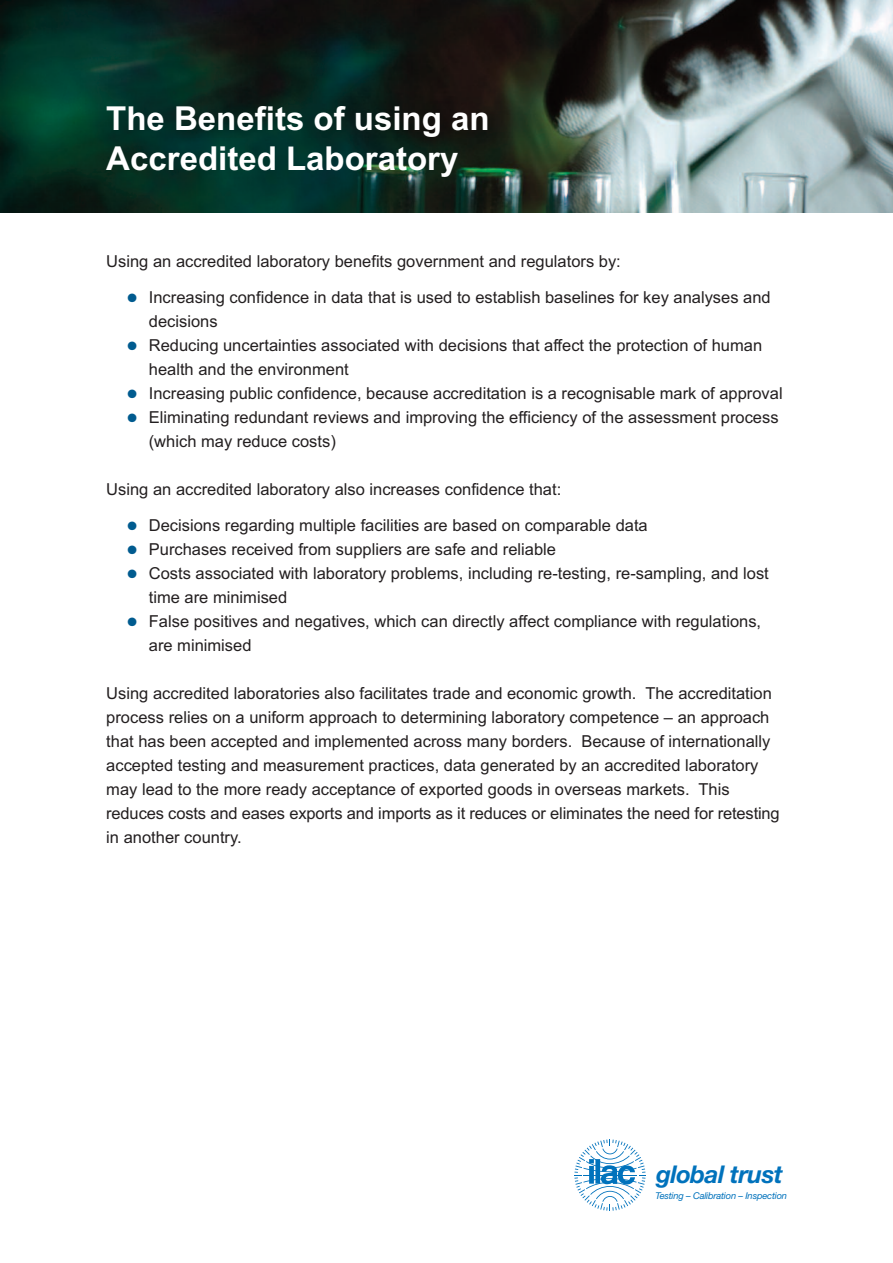
<style>
.page{position:relative;width:893px;height:1263px;background:#fff}
.page>*{position:absolute;margin:0;border:0;box-sizing:border-box;transform-origin:0 0}
.t1{font:700 33px/39.6px "Arial";color:#fff}
.t2{font:italic 700 24.45px "Helvetica Neue";letter-spacing:-.025em;color:#0072bc}
.t3{font:16.5px/24px "Arial";color:#231f20}
.t4{font:italic 9.3px "Helvetica Neue";letter-spacing:-.02em;color:#0072bc}
.s1{color:#005b8f}
</style>
<div class="page">
<img style="left:0;top:0;width:893px;height:213px">
<svg style="left:574px;top:1139px;width:72px;height:72px"></svg>
<h1 class="t1" style="left:106px;top:99px;width:385px">The Benefits of using an<br>Accredited Laboratory</h1>
<p class="t3" style="left:106px;top:249px;width:516px">Using an accredited laboratory benefits government and regulators by:</p>
<p class="t3" style="left:149px;top:285px;width:623px;text-indent:-21px"><span class="s1">●</span> Increasing confidence in data that is used to establish baselines for key analyses and decisions</p>
<p class="t3" style="left:149px;top:333px;width:615px;text-indent:-21px"><span class="s1">●</span> Reducing uncertainties associated with decisions that affect the protection of human health and the environment</p>
<p class="t3" style="left:128px;top:381px;width:657px"><span class="s1">●</span> Increasing public confidence, because accreditation is a recognisable mark of approval</p>
<p class="t3" style="left:149px;top:405px;width:631px;text-indent:-21px"><span class="s1">●</span> Eliminating redundant reviews and improving the efficiency of the assessment process (which may reduce costs)</p>
<p class="t3" style="left:106px;top:477px;width:456px">Using an accredited laboratory also increases confidence that:</p>
<p class="t3" style="left:128px;top:513px;width:522px"><span class="s1">●</span> Decisions regarding multiple facilities are based on comparable data</p>
<p class="t3" style="left:128px;top:537px;width:430px"><span class="s1">●</span> Purchases received from suppliers are safe and reliable</p>
<p class="t3" style="left:149px;top:561px;width:621px;text-indent:-21px"><span class="s1">●</span> Costs associated with laboratory problems, including re-testing, re-sampling, and lost time are minimised</p>
<p class="t3" style="left:149px;top:609px;width:614px;text-indent:-21px"><span class="s1">●</span> False positives and negatives, which can directly affect compliance with regulations, are minimised</p>
<p class="t3" style="left:106px;top:681px;width:675px">Using accredited laboratories also facilitates trade and economic growth. The accreditation process relies on a uniform approach to determining laboratory competence – an approach that has been accepted and implemented across many borders. Because of internationally accepted testing and measurement practices, data generated by an accredited laboratory may lead to the more ready acceptance of exported goods in overseas markets. This reduces costs and eases exports and imports as it reduces or eliminates the need for retesting in another country.</p>
<h2 class="t2" style="left:656px;top:1166px;width:128px">global trust</h2>
<p class="t4" style="left:655px;top:1193px;width:133px">Testing – Calibration – Inspection</p>
</div>
